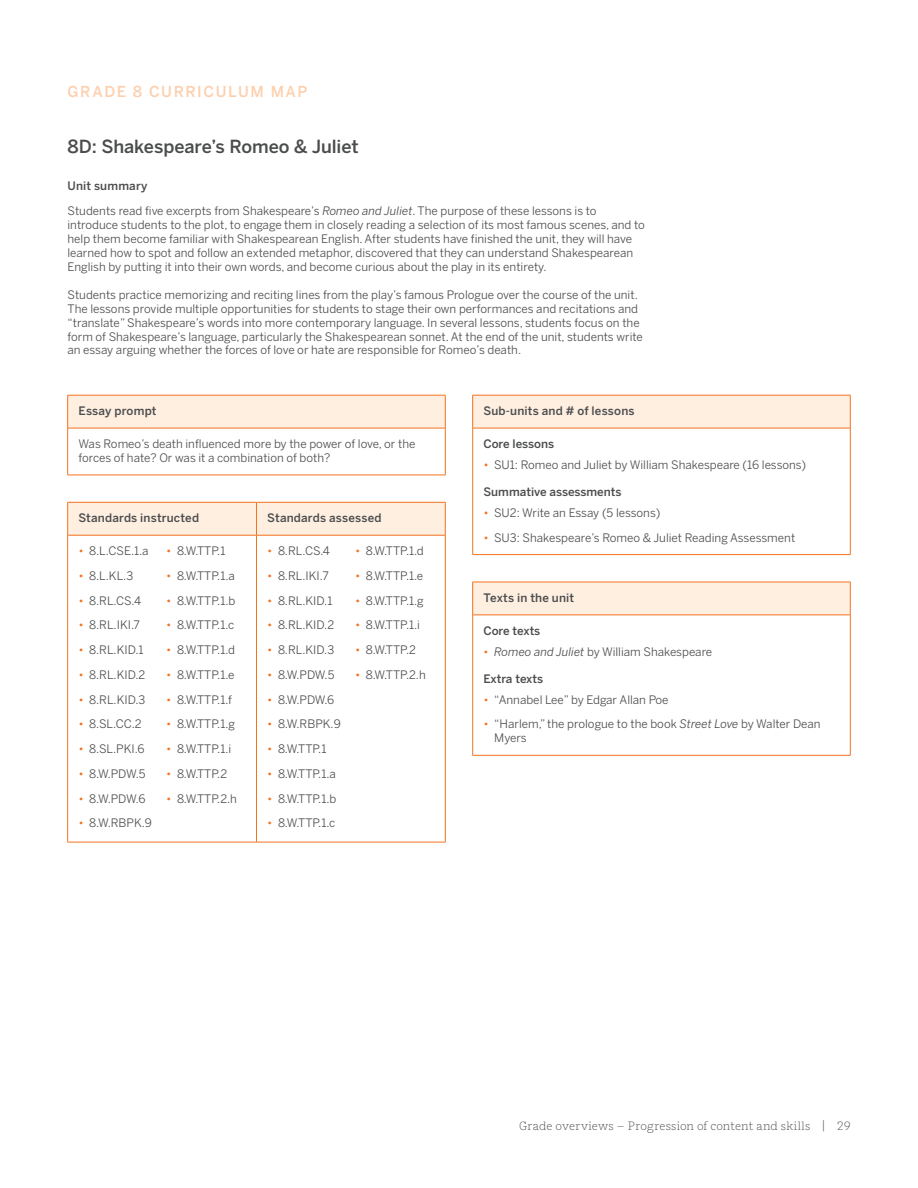
<style>
.page{position:relative;width:918px;height:1188px;background:#fff}
.page>*{position:absolute;margin:0;border:0;box-sizing:border-box;transform-origin:0 0}
.t1{font:500 18px "Benton Sans";letter-spacing:-.005em;color:#4b4c4d}
.t2{font:500 15px "Benton Sans";color:#fcd0af}
.t3{font:300 12px "Amplify";letter-spacing:.015em;color:#4b4c4d}
.t4{font:11.7px/14px "Benton Sans";color:#4b4c4d}
.t5{font:500 11.7px "Benton Sans";letter-spacing:.01em;color:#4b4c4d}
.t6{font:500 11.7px "Benton Sans";letter-spacing:-.01em;color:#4b4c4d}
.s1{font-weight:500}
.s2{font-style:italic}
.s3{color:#f47321}
.s4{font-style:italic;color:#f47321}
</style>
<div class="page">
<div style="left:473px;top:395px;width:377px;height:33px;background:#feefe1"></div>
<hr style="left:472px;top:395px;width:378px;height:1px;background:#f47321">
<hr style="left:472px;top:395px;width:1px;height:33px;background:#f47321">
<hr style="left:850px;top:395px;width:1px;height:33px;background:#f47321">
<hr style="left:472px;top:428px;width:378px;height:1px;background:#f47321">
<hr style="left:472px;top:428px;width:1px;height:126px;background:#f47321">
<hr style="left:850px;top:428px;width:1px;height:126px;background:#f47321">
<hr style="left:472px;top:554px;width:378px;height:1px;background:#f47321">
<div style="left:473px;top:582px;width:377px;height:33px;background:#feefe1"></div>
<hr style="left:472px;top:582px;width:378px;height:1px;background:#f47321">
<hr style="left:472px;top:582px;width:1px;height:33px;background:#f47321">
<hr style="left:850px;top:582px;width:1px;height:33px;background:#f47321">
<hr style="left:472px;top:615px;width:378px;height:1px;background:#f47321">
<hr style="left:472px;top:615px;width:1px;height:140px;background:#f47321">
<hr style="left:850px;top:615px;width:1px;height:140px;background:#f47321">
<hr style="left:472px;top:755px;width:378px;height:1px;background:#f47321">
<div style="left:68px;top:395px;width:377px;height:33px;background:#feefe1"></div>
<hr style="left:68px;top:395px;width:378px;height:1px;background:#f47321">
<hr style="left:67px;top:395px;width:1px;height:33px;background:#f47321">
<hr style="left:445px;top:395px;width:1px;height:33px;background:#f47321">
<hr style="left:68px;top:428px;width:378px;height:1px;background:#f47321">
<hr style="left:67px;top:428px;width:1px;height:47px;background:#f47321">
<hr style="left:445px;top:428px;width:1px;height:47px;background:#f47321">
<hr style="left:68px;top:475px;width:378px;height:1px;background:#f47321">
<div style="left:68px;top:503px;width:377px;height:32px;background:#feefe1"></div>
<hr style="left:68px;top:502px;width:188px;height:1px;background:#f47321">
<hr style="left:67px;top:503px;width:1px;height:32px;background:#f47321">
<hr style="left:256px;top:502px;width:190px;height:1px;background:#f47321">
<hr style="left:256px;top:503px;width:1px;height:32px;background:#f47321">
<hr style="left:445px;top:503px;width:1px;height:32px;background:#f47321">
<hr style="left:68px;top:535px;width:188px;height:1px;background:#f47321">
<hr style="left:67px;top:535px;width:1px;height:307px;background:#f47321">
<hr style="left:256px;top:535px;width:190px;height:1px;background:#f47321">
<hr style="left:256px;top:535px;width:1px;height:307px;background:#f47321">
<hr style="left:445px;top:535px;width:1px;height:307px;background:#f47321">
<hr style="left:68px;top:842px;width:188px;height:1px;background:#f47321">
<hr style="left:256px;top:842px;width:190px;height:1px;background:#f47321">
<p class="t2" style="left:68px;top:82px;width:25px">Grade</p>
<p class="t2" style="left:133px;top:82px;width:29px">8 curriculum</p>
<p class="t2" style="left:271px;top:82px;width:13px">map</p>
<h1 class="t1" style="left:68px;top:136px;width:293px">8D: Shakespeare’s Romeo &amp; Juliet</h1>
<p class="t4" style="left:68px;top:173px;width:531px;line-height:25.3px"><span class="s1">Unit summary<br></span>Students read five excerpts from Shakespeare’s <span class="s2">Romeo and Juliet</span>. The purpose of these lessons is to</p>
<p class="t4" style="left:68px;top:218px;width:579px">introduce students to the plot, to engage them in closely reading a selection of its most famous scenes, and to help them become familiar with Shakespearean English. After students have finished the unit, they will have learned how to spot and follow an extended metaphor, discovered that they can understand Shakespearean English by putting it into their own words, and become curious about the play in its entirety.</p>
<p class="t4" style="left:68px;top:287px;width:577px">Students practice memorizing and reciting lines from the play’s famous Prologue over the course of the unit.<br>The lessons provide multiple opportunities for students to stage their own performances and recitations and “translate” Shakespeare’s words into more contemporary language. In several lessons, students focus on the form of Shakespeare’s language, particularly the Shakespearean sonnet. At the end of the unit, students write an essay arguing whether the forces of love or hate are responsible for Romeo’s death.</p>
<p class="t5" style="left:78px;top:404px;width:80px">Essay prompt</p>
<p class="t4" style="left:78px;top:437px;width:339px">Was Romeo’s death influenced more by the power of love, or the forces of hate? Or was it a combination of both?</p>
<p class="t5" style="left:78px;top:511px;width:122px">Standards instructed</p>
<p class="t5" style="left:267px;top:511px;width:116px">Standards assessed</p>
<p class="t4" style="left:78px;top:544px;width:72px"><span class="s3">•</span> 8.L.CSE.1.a</p>
<p class="t4" style="left:78px;top:569px;width:56px"><span class="s3">•</span> 8.L.KL.3</p>
<p class="t4" style="left:78px;top:593px;width:64px"><span class="s3">•</span> 8.RL.CS.4</p>
<p class="t4" style="left:78px;top:618px;width:63px"><span class="s3">•</span> 8.RL.IKI.7</p>
<p class="t4" style="left:78px;top:643px;width:67px"><span class="s3">•</span> 8.RL.KID.1</p>
<p class="t4" style="left:78px;top:668px;width:68px"><span class="s3">•</span> 8.RL.KID.2</p>
<p class="t4" style="left:78px;top:692px;width:68px"><span class="s3">•</span> 8.RL.KID.3</p>
<p class="t4" style="left:78px;top:717px;width:65px"><span class="s3">•</span> 8.SL.CC.2</p>
<p class="t4" style="left:78px;top:742px;width:68px"><span class="s3">•</span> 8.SL.PKI.6</p>
<p class="t4" style="left:78px;top:767px;width:69px"><span class="s3">•</span> 8.W.PDW.5</p>
<p class="t4" style="left:78px;top:791px;width:69px"><span class="s3">•</span> 8.W.PDW.6</p>
<p class="t4" style="left:78px;top:816px;width:75px"><span class="s3">•</span> 8.W.RBPK.9</p>
<p class="t4" style="left:355px;top:544px;width:70px"><span class="s3">•</span> 8.W.TTP.1.d</p>
<p class="t4" style="left:355px;top:569px;width:70px"><span class="s3">•</span> 8.W.TTP.1.e</p>
<p class="t4" style="left:355px;top:593px;width:70px"><span class="s3">•</span> 8.W.TTP.1.g</p>
<p class="t4" style="left:355px;top:618px;width:67px"><span class="s3">•</span> 8.W.TTP.1.i</p>
<p class="t4" style="left:355px;top:643px;width:62px"><span class="s3">•</span> 8.W.TTP.2</p>
<p class="t4" style="left:355px;top:668px;width:72px"><span class="s3">•</span> 8.W.TTP.2.h</p>
<p class="t4" style="left:166px;top:544px;width:61px"><span class="s3">•</span> 8.W.TTP.1</p>
<p class="t4" style="left:166px;top:569px;width:70px"><span class="s3">•</span> 8.W.TTP.1.a</p>
<p class="t4" style="left:166px;top:593px;width:71px"><span class="s3">•</span> 8.W.TTP.1.b</p>
<p class="t4" style="left:166px;top:618px;width:70px"><span class="s3">•</span> 8.W.TTP.1.c</p>
<p class="t4" style="left:166px;top:643px;width:70px"><span class="s3">•</span> 8.W.TTP.1.d</p>
<p class="t4" style="left:166px;top:668px;width:70px"><span class="s3">•</span> 8.W.TTP.1.e</p>
<p class="t4" style="left:166px;top:692px;width:67px"><span class="s3">•</span> 8.W.TTP.1.f</p>
<p class="t4" style="left:166px;top:717px;width:70px"><span class="s3">•</span> 8.W.TTP.1.g</p>
<p class="t4" style="left:166px;top:742px;width:67px"><span class="s3">•</span> 8.W.TTP.1.i</p>
<p class="t4" style="left:166px;top:767px;width:62px"><span class="s3">•</span> 8.W.TTP.2</p>
<p class="t4" style="left:166px;top:791px;width:72px"><span class="s3">•</span> 8.W.TTP.2.h</p>
<p class="t4" style="left:267px;top:544px;width:64px"><span class="s3">•</span> 8.RL.CS.4</p>
<p class="t4" style="left:267px;top:569px;width:63px"><span class="s3">•</span> 8.RL.IKI.7</p>
<p class="t4" style="left:267px;top:593px;width:67px"><span class="s3">•</span> 8.RL.KID.1</p>
<p class="t4" style="left:267px;top:618px;width:68px"><span class="s3">•</span> 8.RL.KID.2</p>
<p class="t4" style="left:267px;top:643px;width:68px"><span class="s3">•</span> 8.RL.KID.3</p>
<p class="t4" style="left:267px;top:668px;width:69px"><span class="s3">•</span> 8.W.PDW.5</p>
<p class="t4" style="left:267px;top:692px;width:69px"><span class="s3">•</span> 8.W.PDW.6</p>
<p class="t4" style="left:267px;top:717px;width:75px"><span class="s3">•</span> 8.W.RBPK.9</p>
<p class="t4" style="left:267px;top:742px;width:61px"><span class="s3">•</span> 8.W.TTP.1</p>
<p class="t4" style="left:267px;top:767px;width:70px"><span class="s3">•</span> 8.W.TTP.1.a</p>
<p class="t4" style="left:267px;top:791px;width:71px"><span class="s3">•</span> 8.W.TTP.1.b</p>
<p class="t4" style="left:267px;top:816px;width:70px"><span class="s3">•</span> 8.W.TTP.1.c</p>
<p class="t5" style="left:483px;top:404px;width:153px">Sub-units and # of lessons</p>
<p class="t6" style="left:483px;top:437px;width:72px">Core lessons</p>
<p class="t4" style="left:483px;top:458px;width:324px"><span class="s3">•</span> SU1: Romeo and Juliet by William Shakespeare (16 lessons)</p>
<p class="t5" style="left:483px;top:485px;width:140px">Summative assessments</p>
<p class="t4" style="left:483px;top:506px;width:178px"><span class="s3">•</span> SU2: Write an Essay (5 lessons)</p>
<p class="t4" style="left:483px;top:530px;width:313px"><span class="s3">•</span> SU3: Shakespeare’s Romeo &amp; Juliet Reading Assessment</p>
<p class="t5" style="left:483px;top:590px;width:92px">Texts in the unit</p>
<p class="t5" style="left:483px;top:623px;width:58px">Core texts</p>
<p class="t4" style="left:483px;top:644px;width:230px"><span class="s4">•</span> <span class="s2">Romeo and Juliet</span> by William Shakespeare</p>
<p class="t5" style="left:483px;top:672px;width:61px">Extra texts</p>
<p class="t4" style="left:483px;top:692px;width:187px"><span class="s3">•</span> “Annabel Lee” by Edgar Allan Poe</p>
<p class="t4" style="left:494px;top:717px;width:328px;text-indent:-11px"><span class="s3">•</span> “Harlem,” the prologue to the book <span class="s2">Street Love</span> by Walter Dean<br>Myers</p>
<p class="t3" style="left:519px;top:1118px;width:333px">Grade overviews – Progression of content and skills | 29</p>
</div>
